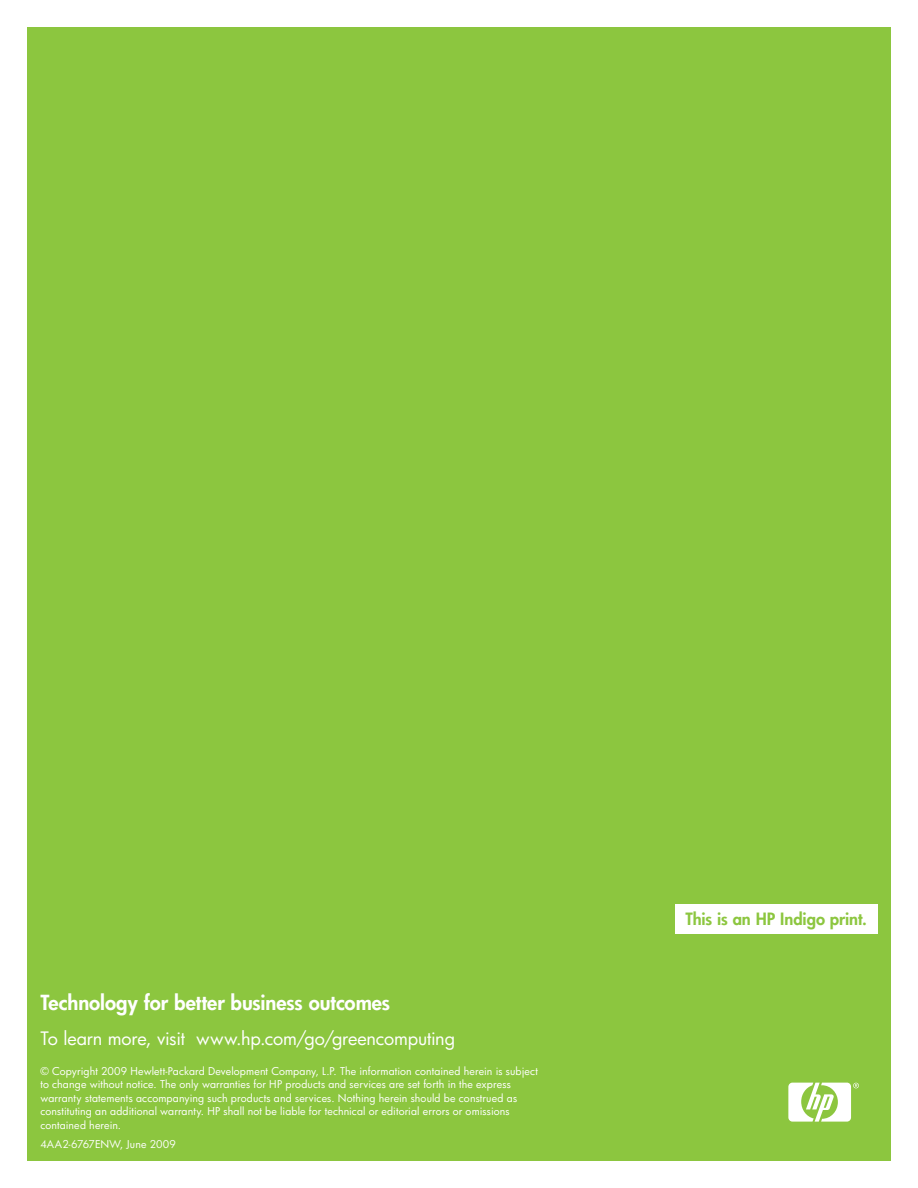
<style>
.page{position:relative;width:918px;height:1188px;background:#fff}
.page>*{position:absolute;margin:0;border:0;box-sizing:border-box;transform-origin:0 0}
.t1{font:800 20.25px "HP Futura";letter-spacing:-.005em;color:#fff}
.t2{font:18px "HP Futura";letter-spacing:-.01em;color:#fff}
.t3{font:800 16.5px "HP Futura";letter-spacing:-.005em;color:#8cc63f}
.t4{font:10.5px/13.5px "HP Futura";letter-spacing:.01em;color:#fff}
</style>
<div class="page">
<div style="left:27px;top:27px;width:864px;height:1134px;background:#8cc63f"></div>
<svg style="left:788px;top:1083px;width:71px;height:39px"></svg>
<div style="left:675px;top:904px;width:203px;height:30px;background:#fff"></div>
<h1 class="t1" style="left:40px;top:989px;width:351px">Technology for better business outcomes</h1>
<h2 class="t2" style="left:40px;top:1026px;width:416px">To learn more, visit www.hp.com/go/greencomputing</h2>
<p class="t4" style="left:40px;top:1064px;width:499px">© Copyright 2009 Hewlett-Packard Development Company, L.P. The information contained herein is subject to change without notice. The only warranties for HP products and services are set forth in the express warranty statements accompanying such products and services. Nothing herein should be construed as constituting an additional warranty. HP shall not be liable for technical or editorial errors or omissions contained herein.</p>
<p class="t4" style="left:40px;top:1137px;width:137px">4AA2-6767ENW, June 2009</p>
<h3 class="t3" style="left:685px;top:908px;width:183px">This is an HP Indigo print.</h3>
</div>
